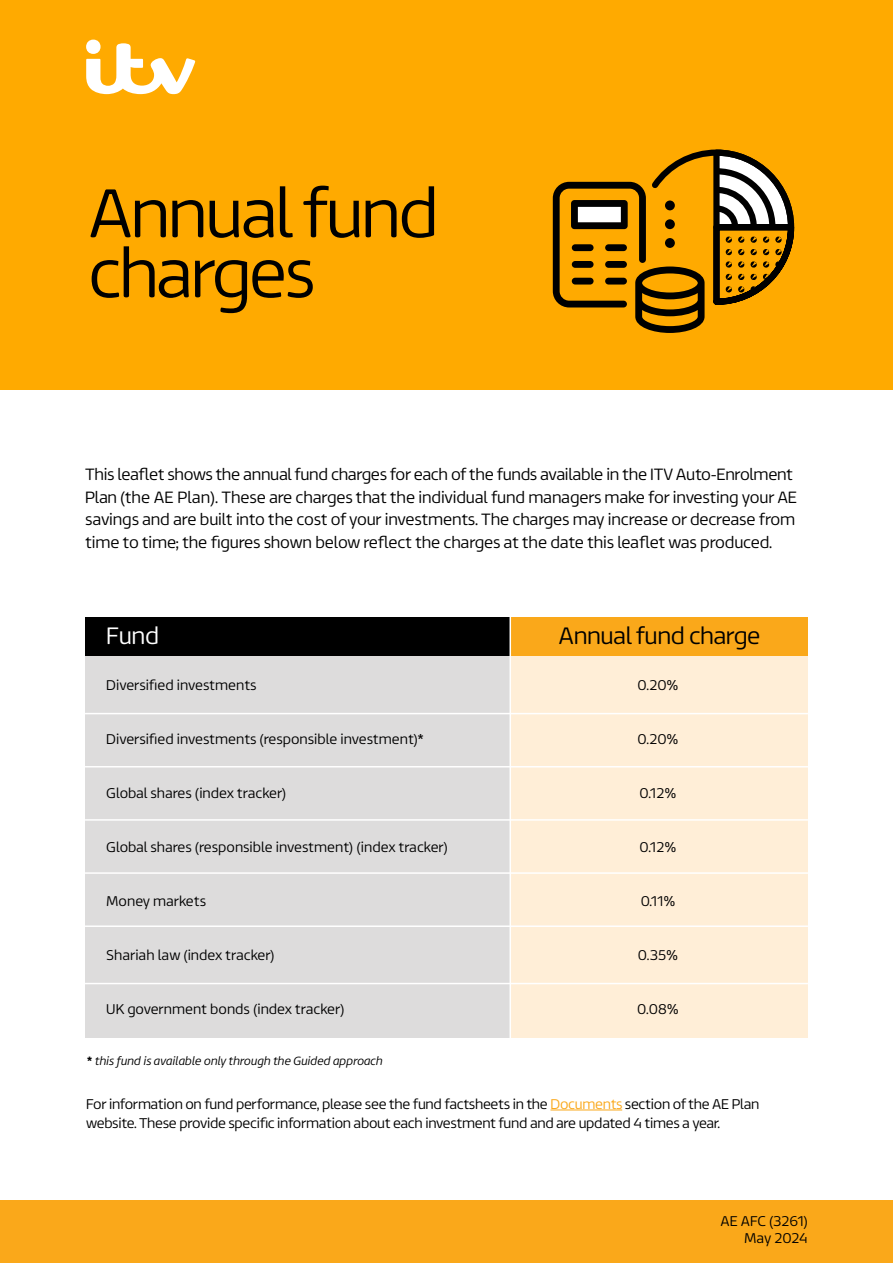
<style>
.page{position:relative;width:893px;height:1263px;background:#fff}
.page>*{position:absolute;margin:0;border:0;box-sizing:border-box;transform-origin:0 0}
.t1{font:300 69.3px/60px "ITV Reem";letter-spacing:-.04em;color:#000}
.t2{font:300 24px "ITV Reem";letter-spacing:-.02em;color:#000}
.t3{font:300 24px "ITV Reem";color:#fff}
.t4{font:300 16.5px/22.5px "ITV Reem";letter-spacing:-.015em;color:#000}
.t5{font:300 14.25px/19.5px "ITV Reem";letter-spacing:-.02em;color:#000}
.t6{font:300 14.25px/16.5px "ITV Reem";color:#000;text-align:right}
.t7{font:italic 300 12px "ITV Reem";color:#000}
.s1{font-weight:400}
.s2{font-weight:500;font-style:normal}
.s3{color:#faa81a}
</style>
<div class="page">
<div style="left:85px;top:640px;width:425px;height:397px;background:#dddcdc"></div>
<div style="left:510px;top:640px;width:298px;height:397px;background:#ffeed7"></div>
<div style="left:85px;top:617px;width:425px;height:38px;background:#000"></div>
<div style="left:510px;top:617px;width:298px;height:38px;background:#faa81a"></div>
<hr style="left:85px;top:713px;width:723px;height:1px;background:#fff">
<hr style="left:85px;top:766px;width:723px;height:1px;background:#fff">
<hr style="left:85px;top:819px;width:723px;height:2px;background:#fff">
<hr style="left:85px;top:872px;width:723px;height:2px;background:#fff">
<hr style="left:85px;top:925px;width:723px;height:2px;background:#fff">
<hr style="left:509px;top:592px;width:2px;height:468px;background:#fff">
<hr style="left:550px;top:1109px;width:72px;height:1px;background:#faa81a">
<div style="left:0;top:0;width:893px;height:389px;background:#fa0"></div>
<svg style="left:86px;top:40px;width:109px;height:54px"></svg>
<div style="left:0;top:1200px;width:893px;height:62px;background:#faa81a"></div>
<svg style="left:553px;top:149px;width:242px;height:184px"></svg>
<hr style="left:85px;top:983px;width:723px;height:1px;background:#fff">
<h1 class="t1" style="left:88px;top:177px;width:352px">Annual fund charges</h1>
<p class="t4" style="left:85px;top:462px;width:713px">This leaflet shows the annual fund charges for each of the funds available in the ITV Auto-Enrolment Plan (the AE Plan). These are charges that the individual fund managers make for investing your AE savings and are built into the cost of your investments. The charges may increase or decrease from time to time; the figures shown below reflect the charges at the date this leaflet was produced.</p>
<h2 class="t3" style="left:106px;top:616px;width:54px">Fund</h2>
<h2 class="t2" style="left:559px;top:616px;width:203px">Annual fund charge</h2>
<p class="t6" style="left:106px;top:676px;width:152px">Diversified investments</p>
<p class="t5" style="left:637px;top:674px;width:43px">0.20%</p>
<p class="t6" style="left:106px;top:730px;width:319px">Diversified investments (responsible investment)<span class="s1">*</span></p>
<p class="t5" style="left:637px;top:728px;width:43px">0.20%</p>
<p class="t6" style="left:106px;top:784px;width:181px">Global shares (index tracker)</p>
<p class="t5" style="left:640px;top:782px;width:38px">0.12%</p>
<p class="t6" style="left:106px;top:838px;width:343px">Global shares (responsible investment) (index tracker)</p>
<p class="t5" style="left:640px;top:836px;width:38px">0.12%</p>
<p class="t5" style="left:106px;top:890px;width:101px">Money markets</p>
<p class="t5" style="left:641px;top:890px;width:36px">0.11%</p>
<p class="t6" style="left:106px;top:946px;width:170px">Shariah law (index tracker)</p>
<p class="t5" style="left:638px;top:944px;width:42px">0.35%</p>
<p class="t6" style="left:106px;top:1000px;width:240px">UK government bonds (index tracker)</p>
<p class="t5" style="left:637px;top:998px;width:43px">0.08%</p>
<p class="t7" style="left:87px;top:1051px;width:297px"><span class="s2">*</span> this fund is available only through the Guided approach</p>
<p class="t5" style="left:86px;top:1092px;width:675px">For information on fund performance, please see the fund factsheets in the <span class="s3">Documents</span> section of the AE Plan website. These provide specific information about each investment fund and are updated 4 times a year.</p>
<p class="t6" style="left:721px;top:1211px;width:89px">AE AFC (3261)<br>May 2024</p>
</div>
